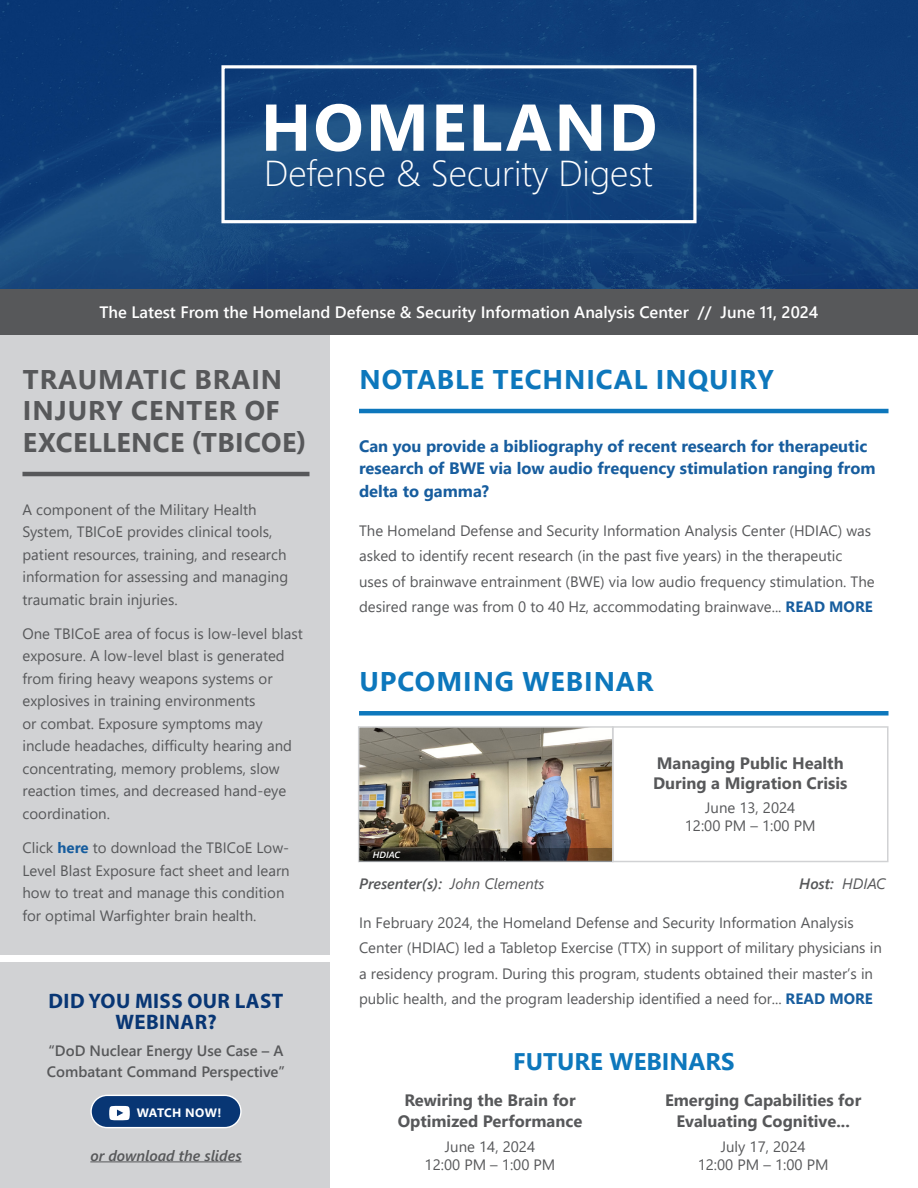
<style>
.page{position:relative;width:918px;height:1188px;background:#fff}
.page>*{position:absolute;margin:0;border:0;box-sizing:border-box;transform-origin:0 0}
.t1{font:700 66px "Segoe UI";letter-spacing:.035em;color:#fff}
.t2{font:300 36px "Segoe UI";color:#fff}
.Heading_1_-_Gray{font:700 27px/31.5px "Segoe UI";letter-spacing:.035em;color:#57585a}
.Heading_1_-_Blue{font:700 27px "Segoe UI";letter-spacing:.035em;color:#0d77bc}
.Copy{font:700 24px "Segoe UI";color:#0d77bc}
.t3{font:700 21px/21px "Myriad Pro";letter-spacing:.02em;color:#083674;text-align:center}
.Heading_2_-_Green{font:700 16.5px/22.5px "Segoe UI";color:#175d9e}
.Copy-2{font:700 16.5px/21px "Segoe UI";color:#57585a;text-align:center}
.Cover_Banner_Text{font:600 16.5px "Segoe UI";color:#fff}
.Webinar_Header{font:700 16.5px/19.5px "Segoe UI";color:#57585a}
.SN_Heading_2{font:15px/22.5px "Segoe UI";color:#57585a}
.Copy-3{font:15px/25.5px "Segoe UI";color:#57585a}
.Webinar_Dates{font:15px/18px "Segoe UI";color:#57585a;text-align:center}
.Heading_2_-_Green-2{font:600 15px/21px "Segoe UI";color:#57585a}
.Heading_3_-_First_word_bolded{font:italic 600 15px "Segoe UI";color:#57585a}
.Heading_2_-_Green-3{font:italic 600 15px "Segoe UI";color:#57585a}
.Grey_Button_Text{font:700 12.15px "Segoe UI";letter-spacing:.015em;color:#fff}
.Image_Source{font:italic 600 9px "Segoe UI";color:#fff}
.s1{font-weight:700;color:#175d9e}
.s2{font-weight:400}
</style>
<div class="page">
<div style="left:0;top:335px;width:330px;height:619px;background:#d1d2d4"></div>
<div style="left:0;top:963px;width:330px;height:225px;background:#d1d2d4"></div>
<hr style="left:359px;top:409px;width:530px;height:4px;background:#0d77bc">
<div style="left:359px;top:711px;width:530px;height:5px;background:#0d77bc"></div>
<div style="left:0;top:289px;width:918px;height:46px;background:#57585a"></div>
<img style="left:358px;top:726px;width:531px;height:137px">
<svg style="left:359px;top:848px;width:253px;height:14px;background:#332b25"></svg>
<hr style="left:22px;top:472px;width:288px;height:4px;background:#57585a">
<hr style="left:90px;top:1161px;width:152px;height:1px;background:#57585a">
<div style="left:91px;top:1095px;width:150px;height:33px;background:#083674;border-radius:16px"></div>
<svg style="left:109px;top:1106px;width:21px;height:14px"></svg>
<div style="left:90px;top:1095px;width:152px;height:33px;border:1px solid #fff;border-radius:16px"></div>
<img style="left:0;top:0;width:918px;height:289px">
<div style="left:221px;top:65px;width:476px;height:158px;border:3px solid #fff"></div>
<h1 class="t1" style="left:261px;top:65px;width:398px">HOMELAND</h1>
<h2 class="t2" style="left:264px;top:139px;width:390px">Defense &amp; Security Digest</h2>
<p class="Cover_Banner_Text" style="left:99px;top:296px;width:721px">The Latest From the Homeland Defense &amp; Security Information Analysis Center // June 11, 2024</p>
<p class="Heading_1_-_Gray" style="left:23px;top:361px;width:285px">TRAUMATIC BRAIN<br>INJURY CENTER OF<br>EXCELLENCE (TBICOE)</p>
<p class="SN_Heading_2" style="left:22px;top:497px;width:267px">A component of the Military Health System, TBICoE provides clinical tools, patient resources, training, and research information for assessing and managing traumatic brain injuries.</p>
<p class="SN_Heading_2" style="left:22px;top:621px;width:282px">One TBICoE area of focus is low-level blast exposure. A low-level blast is generated from firing heavy weapons systems or explosives in training environments<br>or combat. Exposure symptoms may include headaches, difficulty hearing and concentrating, memory problems, slow reaction times, and decreased hand-eye coordination.</p>
<p class="SN_Heading_2" style="left:22px;top:835px;width:269px">Click <span class="s1">here</span> to download the TBICoE Low-Level Blast Exposure fact sheet and learn how to treat and manage this condition for optimal Warfighter brain health.</p>
<p class="t3" style="left:49px;top:989px;width:236px">DID YOU MISS OUR LAST<br>WEBINAR?</p>
<p class="Heading_2_-_Green-2" style="left:47px;top:1039px;width:240px">“DoD Nuclear Energy Use Case – A<br>Combatant Command Perspective”</p>
<p class="Grey_Button_Text" style="left:137px;top:1101px;width:86px">WATCH NOW!</p>
<p class="Heading_2_-_Green-3" style="left:90px;top:1141px;width:153px">or download the slides</p>
<p class="Heading_1_-_Blue" style="left:360px;top:353px;width:416px">NOTABLE TECHNICAL INQUIRY</p>
<p class="Heading_2_-_Green" style="left:359px;top:433px;width:518px">Can you provide a bibliography of recent research for therapeutic research of BWE via low audio frequency stimulation ranging from delta to gamma?</p>
<p class="Copy-3" style="left:359px;top:516px;width:517px">The Homeland Defense and Security Information Analysis Center (HDIAC) was asked to identify recent research (in the past five years) in the therapeutic uses of brainwave entrainment (BWE) via low audio frequency stimulation. The desired range was from 0 to 40 Hz, accommodating brainwave... <span class="s1">READ MORE</span></p>
<p class="Heading_1_-_Blue" style="left:360px;top:656px;width:296px">UPCOMING WEBINAR</p>
<p class="Image_Source" style="left:373px;top:847px;width:29px">HDIAC</p>
<p class="Webinar_Header" style="left:653px;top:752px;width:196px">Managing Public Health<br>During a Migration Crisis</p>
<p class="Webinar_Dates" style="left:685px;top:798px;width:132px">June 13, 2024<br>12:00 PM – 1:00 PM</p>
<p class="Heading_3_-_First_word_bolded" style="left:359px;top:869px;width:187px">Presenter(s): <span class="s2">John Clements</span></p>
<p class="Heading_3_-_First_word_bolded" style="left:799px;top:869px;width:88px">Host: <span class="s2">HDIAC</span></p>
<p class="Copy-3" style="left:359px;top:908px;width:524px">In February 2024, the Homeland Defense and Security Information Analysis Center (HDIAC) led a Tabletop Exercise (TTX) in support of military physicians in a residency program. During this program, students obtained their master’s in public health, and the program leadership identified a need for... <span class="s1">READ MORE</span></p>
<p class="Copy" style="left:513px;top:1039px;width:223px">FUTURE WEBINARS</p>
<p class="Copy-2" style="left:665px;top:1089px;width:198px">Emerging Capabilities for<br>Evaluating Cognitive...</p>
<p class="Webinar_Dates" style="left:698px;top:1137px;width:132px">July 17, 2024<br>12:00 PM – 1:00 PM</p>
<p class="Copy-2" style="left:398px;top:1089px;width:186px">Rewiring the Brain for<br>Optimized Performance</p>
<p class="Webinar_Dates" style="left:425px;top:1137px;width:132px">June 14, 2024<br>12:00 PM – 1:00 PM</p>
</div>
